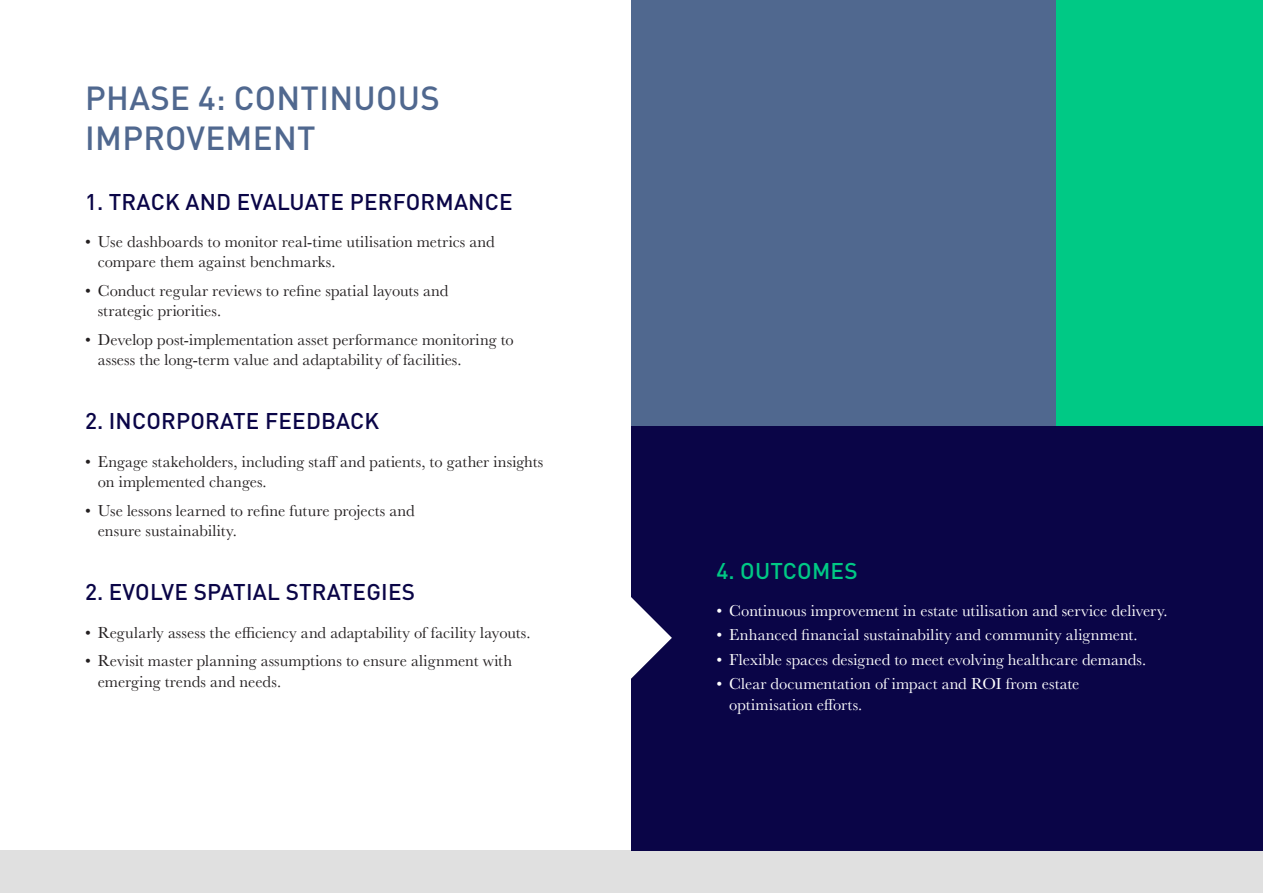
<style>
.page{position:relative;width:1263px;height:893px;background:#fff}
.page>*{position:absolute;margin:0;border:0;box-sizing:border-box;transform-origin:0 0}
.Heading_Din_Medium_-_22pt_Sub_Head_After{font:500 33px/39.6px "DINOT";letter-spacing:.01em;color:#50688f}
.Heading_Din_Medium_-_22pt_Sub_Head_After-2{font:500 22.5px "DINOT";letter-spacing:.01em;color:#0a0547}
.Sub_Heading_4mm_after{font:500 22.5px "DINOT";letter-spacing:.01em;color:#00c985}
.t1{font:16.5px/20.2px "Baskerville";letter-spacing:.005em;color:#231f20}
.t2{font:16.5px/20.2px "Baskerville";color:#fff}
</style>
<div class="page">
<div style="left:0;top:850px;width:1263px;height:43px;background:#e0e0e0"></div>
<div style="left:631px;top:425px;width:632px;height:425px;background:#0a0547"></div>
<div style="left:631px;top:0;width:426px;height:425px;background:#50688f"></div>
<div style="left:1057px;top:0;width:206px;height:425px;background:#00c985"></div>
<svg style="left:631px;top:597px;width:41px;height:82px"></svg>
<p class="Heading_Din_Medium_-_22pt_Sub_Head_After" style="left:85px;top:76px;width:356px">PHASE 4: CONTINUOUS<br>IMPROVEMENT</p>
<p class="Heading_Din_Medium_-_22pt_Sub_Head_After-2" style="left:85px;top:184px;width:429px">1. TRACK AND EVALUATE PERFORMANCE</p>
<p class="t1" style="left:98px;top:232px;width:398px;text-indent:-13px">• Use dashboards to monitor real-time utilisation metrics and compare them against benchmarks.</p>
<p class="t1" style="left:98px;top:281px;width:352px;text-indent:-13px">• Conduct regular reviews to refine spatial layouts and strategic priorities.</p>
<p class="t1" style="left:98px;top:330px;width:417px;text-indent:-13px">• Develop post-implementation asset performance monitoring to assess the long-term value and adaptability of facilities.</p>
<p class="Heading_Din_Medium_-_22pt_Sub_Head_After-2" style="left:85px;top:404px;width:296px">2. INCORPORATE FEEDBACK</p>
<p class="t1" style="left:98px;top:451px;width:447px;text-indent:-13px">• Engage stakeholders, including staff and patients, to gather insights on implemented changes.</p>
<p class="t1" style="left:98px;top:500px;width:318px;text-indent:-13px">• Use lessons learned to refine future projects and ensure sustainability.</p>
<p class="Heading_Din_Medium_-_22pt_Sub_Head_After-2" style="left:85px;top:575px;width:332px">2. EVOLVE SPATIAL STRATEGIES</p>
<p class="t1" style="left:85px;top:622px;width:447px">• Regularly assess the efficiency and adaptability of facility layouts.</p>
<p class="t1" style="left:98px;top:651px;width:416px;text-indent:-13px">• Revisit master planning assumptions to ensure alignment with emerging trends and needs.</p>
<p class="Sub_Heading_4mm_after" style="left:716px;top:553px;width:143px">4. OUTCOMES</p>
<p class="t2" style="left:716px;top:601px;width:453px">• Continuous improvement in estate utilisation and service delivery.</p>
<p class="t2" style="left:716px;top:625px;width:423px">• Enhanced financial sustainability and community alignment.</p>
<p class="t2" style="left:716px;top:650px;width:431px">• Flexible spaces designed to meet evolving healthcare demands.</p>
<p class="t2" style="left:729px;top:674px;width:352px;text-indent:-13px">• Clear documentation of impact and ROI from estate optimisation efforts.</p>
</div>
